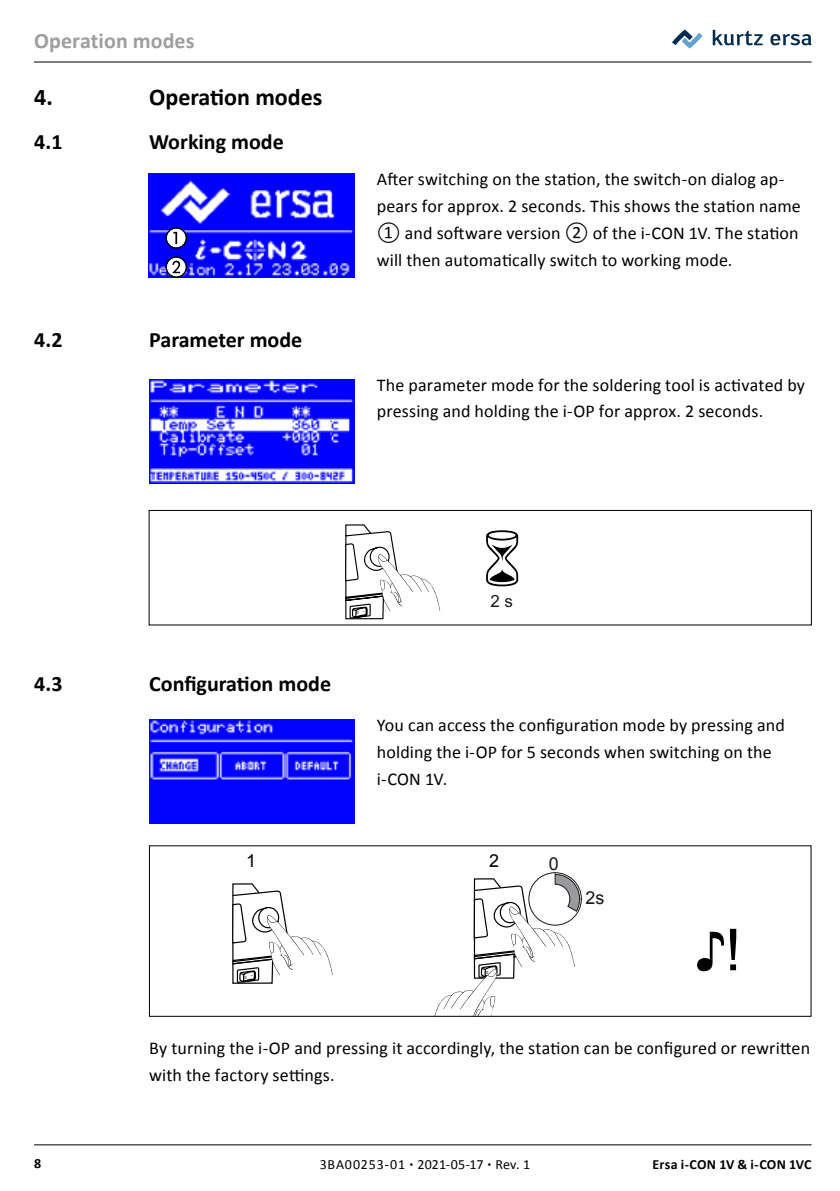
<style>
.page{position:relative;width:840px;height:1191px;background:#fff}
.page>*{position:absolute;margin:0;border:0;box-sizing:border-box;transform-origin:0 0}
.t1{font:57.8px "Arial";color:#000}
.t2{font:700 24px "Calibri";color:#000}
.t3{font:700 22px "Calibri";color:#000}
.t4{font:700 22px "Calibri";letter-spacing:.005em;color:#9c9e9f}
.t5{font:18px/27px "Calibri";letter-spacing:.01em;color:#000}
.t6{font:17.8px "Arial";color:#1b171b}
.t7{font:17.8px "Arial";color:#000}
.t8{font:16.8px "Arial";color:#1b171b}
.t9{font:14px "Calibri";letter-spacing:.045em;color:#000}
.t10{font:700 14px "Calibri";letter-spacing:.015em;color:#000}
.s1{font-size:8px}
</style>
<div class="page">
<hr style="left:34px;top:62px;width:777px;height:1px;background:#000">
<hr style="left:34px;top:1144px;width:777px;height:1px;background:#000">
<svg style="left:712px;top:30px;width:50px;height:15px"></svg>
<svg style="left:770px;top:34px;width:41px;height:11px"></svg>
<svg style="left:672px;top:29px;width:30px;height:20px"></svg>
<img style="left:148px;top:173px;width:206px;height:105px">
<svg style="left:165px;top:256px;width:22px;height:22px"></svg>
<svg style="left:165px;top:227px;width:22px;height:22px"></svg>
<img style="left:149px;top:379px;width:205px;height:105px">
<svg style="left:486px;top:530px;width:32px;height:56px"></svg>
<div style="left:148px;top:510px;width:663px;height:115px;border:1px solid #000"></div>
<img style="left:149px;top:719px;width:205px;height:105px">
<svg style="left:344px;top:524px;width:96px;height:101px"></svg>
<svg style="left:231px;top:845px;width:101px;height:171px"></svg>
<svg style="left:431px;top:872px;width:151px;height:144px"></svg>
<p class="t4" style="left:34px;top:27px;width:162px">Operation modes</p>
<h2 class="t2" style="left:34px;top:82px;width:20px">4.</h2>
<h2 class="t2" style="left:149px;top:82px;width:175px">Operation modes</h2>
<p class="t3" style="left:34px;top:128px;width:30px">4.1</p>
<p class="t3" style="left:149px;top:128px;width:136px">Working mode</p>
<p class="t3" style="left:34px;top:325px;width:30px">4.2</p>
<p class="t3" style="left:149px;top:325px;width:154px">Parameter mode</p>
<p class="t5" style="left:376px;top:165px;width:425px">After switching on the station, the switch-on dialog ap&shy;pears for approx. 2 seconds. This shows the station name ① and software version ② of the i-CON 1V. The station will then automatically switch to working mode.</p>
<p class="t5" style="left:376px;top:371px;width:429px">The parameter mode for the soldering tool is activated by pressing and holding the i-OP for approx. 2 seconds.</p>
<p class="t3" style="left:34px;top:669px;width:30px">4.3</p>
<p class="t3" style="left:149px;top:669px;width:183px">Configuration mode</p>
<p class="t7" style="left:246px;top:849px;width:11px">1</p>
<p class="t8" style="left:490px;top:589px;width:24px">2 s</p>
<p class="t5" style="left:376px;top:711px;width:409px">You can access the configuration mode by pressing and holding the i-OP for 5 seconds when switching on the i-CON 1V.</p>
<p class="t7" style="left:489px;top:849px;width:11px">2</p>
<p class="t6" style="left:548px;top:852px;width:11px">0</p>
<p class="t6" style="left:585px;top:885px;width:20px">2s</p>
<h1 class="t1" style="left:695px;top:912px;width:47px">♪!</h1>
<p class="t5" style="left:149px;top:1034px;width:662px">By turning the i-OP and pressing it accordingly, the station can be configured or rewritten with the factory settings.</p>
<p class="t10" style="left:34px;top:1154px;width:9px">8</p>
<p class="t9" style="left:319px;top:1155px;width:212px">3BA00253-01 <span class="s1">•</span> 2021-05-17 <span class="s1">•</span> Rev. 1</p>
<p class="t10" style="left:652px;top:1155px;width:160px">Ersa i-CON 1V &amp; i-CON 1VC</p>
</div>
